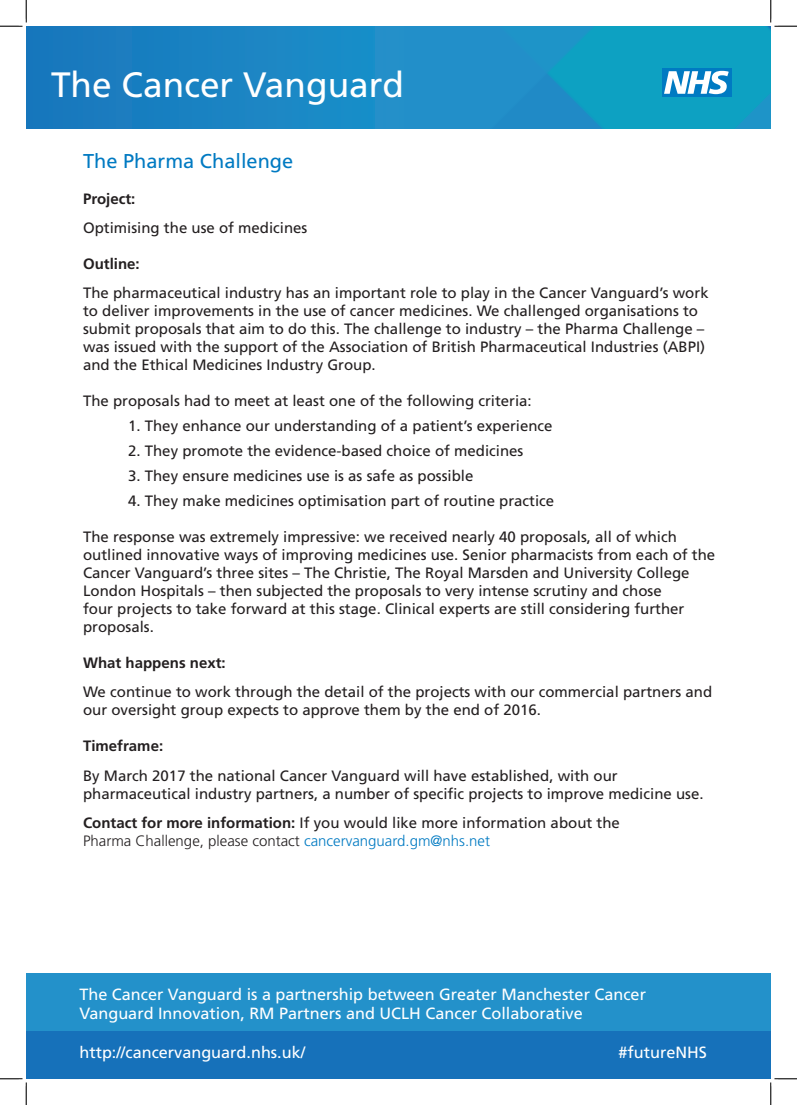
<style>
.page{position:relative;width:797px;height:1105px;background:#fff}
.page>*{position:absolute;margin:0;border:0;box-sizing:border-box;transform-origin:0 0}
.t1{font:35.25px "Frutiger LT Std";color:#fff}
.t2{font:20px "Frutiger LT Std";color:#007ac2}
.t3{font:16.25px/19.5px "Frutiger LT Std";color:#fff}
.t4{font:15px/18px "Frutiger LT Std";color:#231f20}
.t5{font:300 15px "Frutiger LT Std";color:#231f20}
.t6{font:700 15px "Frutiger LT Std";color:#231f20}
.s1{font-weight:700}
.s2{color:#007ac2}
</style>
<div class="page">
<div style="left:26px;top:1027px;width:744px;height:52px;background:#1671ba"></div>
<div style="left:26px;top:973px;width:744px;height:58px;background:#2391ca"></div>
<div style="left:404px;top:26px;width:98px;height:103px;background:#228fc9"></div>
<div style="left:26px;top:26px;width:378px;height:103px;background:#1983c2"></div>
<svg style="left:0;top:0;width:27px;height:27px"></svg>
<svg style="left:0;top:1078px;width:27px;height:27px"></svg>
<svg style="left:502px;top:0;width:295px;height:129px"></svg>
<svg style="left:770px;top:1078px;width:27px;height:27px"></svg>
<h1 class="t1" style="left:51px;top:65px;width:354px">The Cancer Vanguard</h1>
<p class="t2" style="left:83px;top:149px;width:212px">The Pharma Challenge</p>
<p class="t6" style="left:83px;top:189px;width:54px">Project:</p>
<p class="t4" style="left:83px;top:219px;width:226px">Optimising the use of medicines</p>
<p class="t6" style="left:83px;top:255px;width:58px">Outline:</p>
<p class="t4" style="left:83px;top:284px;width:627px">The pharmaceutical industry has an important role to play in the Cancer Vanguard’s work to deliver improvements in the use of cancer medicines. We challenged organisations to submit proposals that aim to do this. The challenge to industry – the Pharma Challenge – was issued with the support of the Association of British Pharmaceutical Industries (ABPI) and the Ethical Medicines Industry Group.</p>
<p class="t4" style="left:83px;top:392px;width:450px">The proposals had to meet at least one of the following criteria:</p>
<p class="t4" style="left:128px;top:417px;width:426px">1. They enhance our understanding of a patient’s experience</p>
<p class="t4" style="left:128px;top:442px;width:397px">2. They promote the evidence-based choice of medicines</p>
<p class="t4" style="left:128px;top:467px;width:347px">3. They ensure medicines use is as safe as possible</p>
<p class="t4" style="left:128px;top:492px;width:427px">4. They make medicines optimisation part of routine practice</p>
<p class="t4" style="left:83px;top:528px;width:633px">The response was extremely impressive: we received nearly 40 proposals, all of which outlined innovative ways of improving medicines use. Senior pharmacists from each of the Cancer Vanguard’s three sites – The Christie, The Royal Marsden and University College London Hospitals – then subjected the proposals to very intense scrutiny and chose<br>four projects to take forward at this stage. Clinical experts are still considering further proposals.</p>
<p class="t6" style="left:83px;top:654px;width:144px">What happens next:</p>
<p class="t4" style="left:83px;top:683px;width:630px">We continue to work through the detail of the projects with our commercial partners and our oversight group expects to approve them by the end of 2016.</p>
<p class="t6" style="left:83px;top:737px;width:82px">Timeframe:</p>
<p class="t4" style="left:83px;top:766px;width:622px">By March 2017 the national Cancer Vanguard will have established, with our pharmaceutical industry partners, a number of specific projects to improve medicine use.</p>
<p class="t4" style="left:83px;top:814px;width:538px"><span class="s1">Contact for more information:</span> If you would like more information about the</p>
<p class="t5" style="left:83px;top:832px;width:408px">Pharma Challenge, please contact <span class="s2">cancervanguard.gm@nhs.net</span></p>
<p class="t3" style="left:79px;top:984px;width:568px">The Cancer Vanguard is a partnership between Greater Manchester Cancer<br>Vanguard Innovation, RM Partners and UCLH Cancer Collaborative</p>
<p class="t3" style="left:79px;top:1043px;width:227px">http://cancervanguard.nhs.uk/</p>
<p class="t3" style="left:618px;top:1043px;width:90px">#futureNHS</p>
</div>
